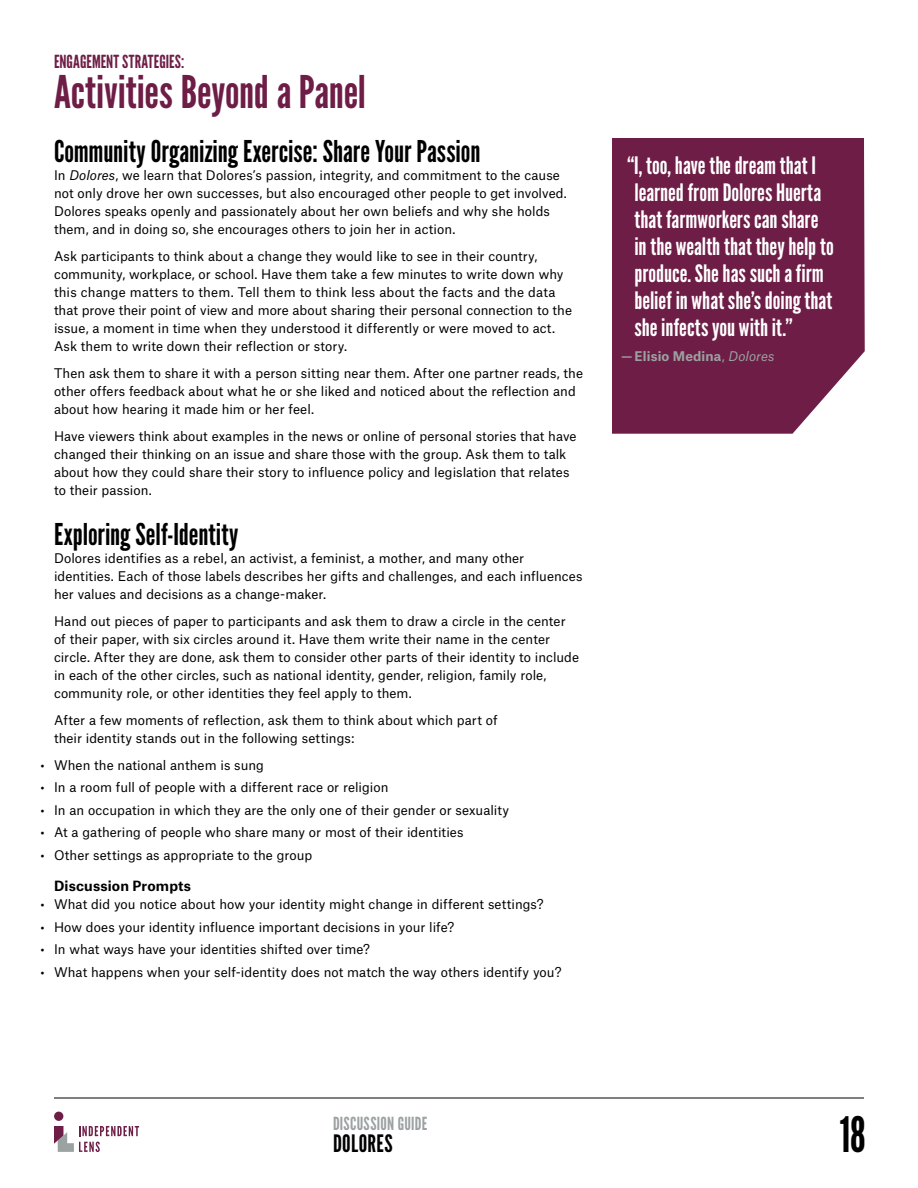
<style>
.page{position:relative;width:918px;height:1188px;background:#fff}
.page>*{position:absolute;margin:0;border:0;box-sizing:border-box;transform-origin:0 0}
.t1{font:48.75px "League Gothic";color:#000;scale:.94 1}
.t2{font:45px "League Gothic";color:#6e1e46}
.t3{font:30px "League Gothic";color:#000}
.t4{font:24px/27px "League Gothic";color:#fff}
.t5{font:24px "League Gothic";letter-spacing:.015em;color:#000}
.t6{font:18px "League Gothic";letter-spacing:.005em;color:#6e1e46}
.t7{font:18px "League Gothic";letter-spacing:.015em;color:#9ca1a2}
.t8{font:700 13.5px "Atlas Grotesk";letter-spacing:.01em;color:#000}
.t9{font:12.75px/18px "Atlas Grotesk";letter-spacing:.005em;color:#000}
.t10{font:700 12.75px "Atlas Grotesk";letter-spacing:.015em;color:#9ca1a2}
.s1{font-style:italic}
.s2{font-weight:400}
.s3{font-weight:400;font-style:italic}
</style>
<div class="page">
<hr style="left:54px;top:1098px;width:810px;height:1px;background:#000">
<div style="left:54px;top:1112px;width:9px;height:9px;background:#6e1e46;border-radius:50%"></div>
<svg style="left:54px;top:1126px;width:85px;height:26px"></svg>
<div style="left:612px;top:138px;width:253px;height:296px;background:#6e1e46"></div>
<h3 class="t6" style="left:54px;top:50px;width:132px">ENGAGEMENT STRATEGIES:</h3>
<h2 class="t2" style="left:54px;top:65px;width:314px">Activities Beyond a Panel</h2>
<h3 class="t3" style="left:54px;top:133px;width:428px">Community Organizing Exercise: Share Your Passion</h3>
<p class="t9" style="left:54px;top:165px;width:514px">In <span class="s1">Dolores</span>, we learn that Dolores’s passion, integrity, and commitment to the cause not only drove her own successes, but also encouraged other people to get involved.<br>Dolores speaks openly and passionately about her own beliefs and why she holds them, and in doing so, she encourages others to join her in action.</p>
<p class="t9" style="left:54px;top:246px;width:520px">Ask participants to think about a change they would like to see in their country, community, workplace, or school. Have them take a few minutes to write down why this change matters to them. Tell them to think less about the facts and the data that prove their point of view and more about sharing their personal connection to the issue, a moment in time when they understood it differently or were moved to act.<br>Ask them to write down their reflection or story.</p>
<p class="t9" style="left:54px;top:363px;width:531px">Then ask them to share it with a person sitting near them. After one partner reads, the other offers feedback about what he or she liked and noticed about the reflection and about how hearing it made him or her feel.</p>
<p class="t9" style="left:54px;top:426px;width:524px">Have viewers think about examples in the news or online of personal stories that have changed their thinking on an issue and share those with the group. Ask them to talk about how they could share their story to influence policy and legislation that relates to their passion.</p>
<h3 class="t3" style="left:54px;top:516px;width:186px">Exploring Self-Identity</h3>
<p class="t9" style="left:54px;top:547px;width:530px">Dolores identifies as a rebel, an activist, a feminist, a mother, and many other identities. Each of those labels describes her gifts and challenges, and each influences her values and decisions as a change-maker.</p>
<p class="t9" style="left:54px;top:610px;width:527px">Hand out pieces of paper to participants and ask them to draw a circle in the center of their paper, with six circles around it. Have them write their name in the center circle. After they are done, ask them to consider other parts of their identity to include in each of the other circles, such as national identity, gender, religion, family role, community role, or other identities they feel apply to them.</p>
<p class="t9" style="left:54px;top:709px;width:445px">After a few moments of reflection, ask them to think about which part of their identity stands out in the following settings:</p>
<p class="t9" style="left:40px;top:754px;width:225px">• When the national anthem is sung</p>
<p class="t9" style="left:40px;top:777px;width:350px">• In a room full of people with a different race or religion</p>
<p class="t9" style="left:40px;top:799px;width:470px">• In an occupation in which they are the only one of their gender or sexuality</p>
<p class="t9" style="left:40px;top:822px;width:425px">• At a gathering of people who share many or most of their identities</p>
<p class="t9" style="left:40px;top:844px;width:273px">• Other settings as appropriate to the group</p>
<p class="t8" style="left:54px;top:875px;width:139px">Discussion Prompts</p>
<p class="t9" style="left:40px;top:894px;width:505px">• What did you notice about how your identity might change in different settings?</p>
<p class="t9" style="left:40px;top:916px;width:415px">• How does your identity influence important decisions in your life?</p>
<p class="t9" style="left:40px;top:939px;width:331px">• In what ways have your identities shifted over time?</p>
<p class="t9" style="left:40px;top:961px;width:523px">• What happens when your self-identity does not match the way others identify you?</p>
<h3 class="t4" style="left:634px;top:152px;width:201px;text-indent:-7px">“I, too, have the dream that I learned from Dolores Huerta that farmworkers can share in the wealth that they help to produce. She has such a firm belief in what she’s doing that she infects you with it.”</h3>
<p class="t10" style="left:621px;top:346px;width:155px">— Elisio Medina<span class="s2">,</span> <span class="s3">Dolores</span></p>
<h3 class="t7" style="left:333px;top:1112px;width:96px">DISCUSSION GUIDE</h3>
<h3 class="t5" style="left:333px;top:1129px;width:61px">DOLORES</h3>
<h1 class="t1" style="left:840px;top:1106px;width:29px">18</h1>
</div>
